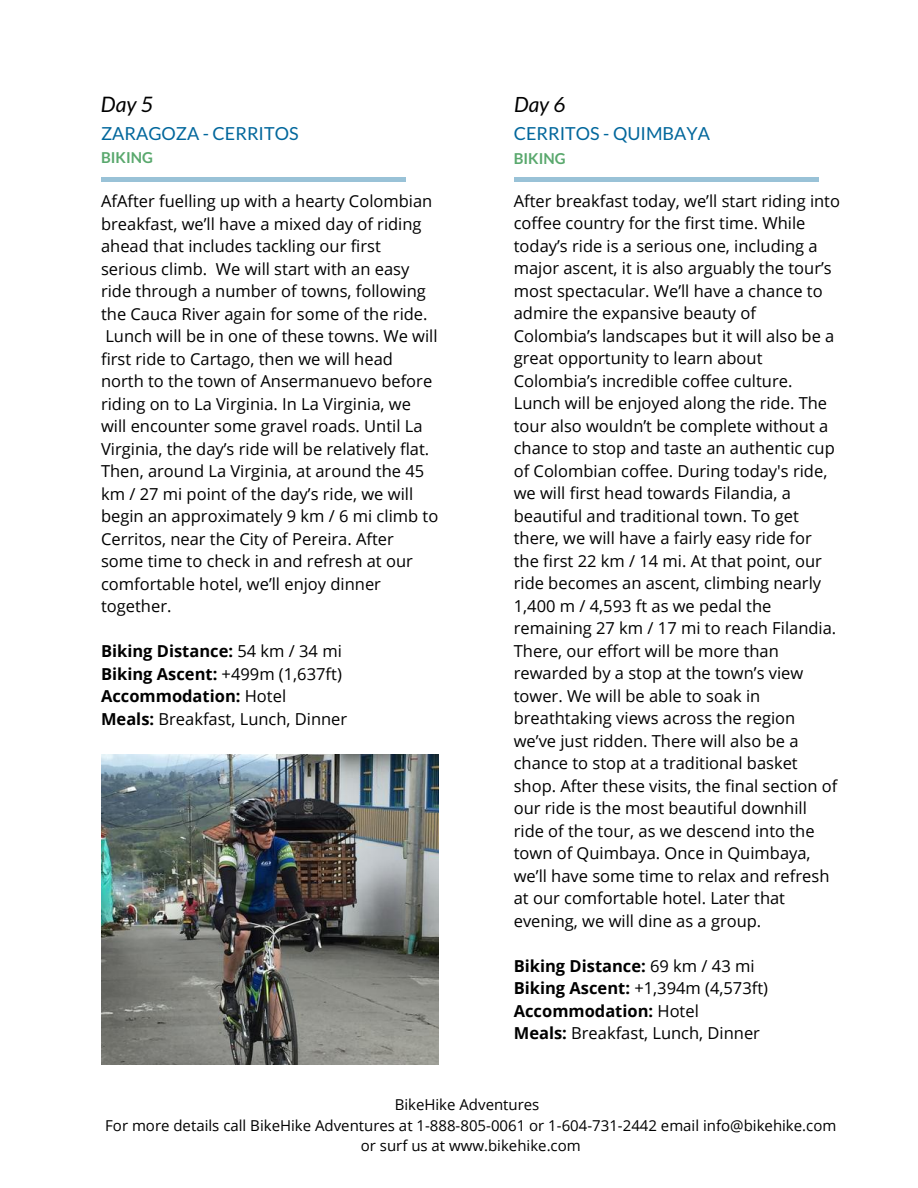
<style>
.page{position:relative;width:918px;height:1188px;background:#fff}
.page>*{position:absolute;margin:0;border:0;box-sizing:border-box;transform-origin:0 0}
.t1{font:italic 21.3px "Lato";color:#000}
.t2{font:italic 21px "Lato";color:#000}
.t3{font:18px "Lato";color:#02679c}
.t4{font:16.5px/22.5px "Open Sans";color:#000}
.t5{font:15px/20.2px "Open Sans";color:#000;text-align:center}
.t6{font:700 15px "Lato";color:#59a86d}
.s1{font-weight:700}
</style>
<div class="page">
<hr style="left:101px;top:178px;width:305px;height:3px;background:#02679c">
<hr style="left:514px;top:178px;width:305px;height:3px;background:#02679c">
<img style="left:101px;top:754px;width:338px;height:311px">
<p class="t1" style="left:101px;top:91px;width:54px">Day 5</p>
<p class="t3" style="left:101px;top:122px;width:199px">ZARAGOZA - CERRITOS</p>
<p class="t6" style="left:101px;top:148px;width:53px">BIKING</p>
<p class="t4" style="left:101px;top:190px;width:339px">AfAfter fuelling up with a hearty Colombian breakfast, we’ll have a mixed day of riding ahead that includes tackling our first serious climb. We will start with an easy ride through a number of towns, following the Cauca River again for some of the ride.<br>Lunch will be in one of these towns. We will first ride to Cartago, then we will head north to the town of Ansermanuevo before riding on to La Virginia. In La Virginia, we will encounter some gravel roads. Until La Virginia, the day’s ride will be relatively flat.<br>Then, around La Virginia, at around the 45 km / 27 mi point of the day’s ride, we will begin an approximately 9 km / 6 mi climb to Cerritos, near the City of Pereira. After some time to check in and refresh at our comfortable hotel, we’ll enjoy dinner together.</p>
<p class="t4" style="left:101px;top:640px;width:248px"><span class="s1">Biking Distance:</span> 54 km / 34 mi<br><span class="s1">Biking Ascent:</span> +499m (1,637ft)<br><span class="s1">Accommodation:</span> Hotel<br><span class="s1">Meals:</span> Breakfast, Lunch, Dinner</p>
<p class="t2" style="left:514px;top:91px;width:53px">Day 6</p>
<p class="t3" style="left:514px;top:122px;width:198px">CERRITOS - QUIMBAYA</p>
<p class="t6" style="left:514px;top:149px;width:53px">BIKING</p>
<p class="t4" style="left:514px;top:189px;width:328px">After breakfast today, we’ll start riding into coffee country for the first time. While today’s ride is a serious one, including a major ascent, it is also arguably the tour’s most spectacular. We’ll have a chance to admire the expansive beauty of Colombia’s landscapes but it will also be a great opportunity to learn about Colombia’s incredible coffee culture.<br>Lunch will be enjoyed along the ride. The tour also wouldn’t be complete without a chance to stop and taste an authentic cup of Colombian coffee. During today's ride, we will first head towards Filandia, a beautiful and traditional town. To get there, we will have a fairly easy ride for the first 22 km / 14 mi. At that point, our ride becomes an ascent, climbing nearly 1,400 m / 4,593 ft as we pedal the remaining 27 km / 17 mi to reach Filandia.<br>There, our effort will be more than rewarded by a stop at the town’s view tower. We will be able to soak in breathtaking views across the region we’ve just ridden. There will also be a chance to stop at a traditional basket shop. After these visits, the final section of our ride is the most beautiful downhill ride of the tour, as we descend into the town of Quimbaya. Once in Quimbaya, we’ll have some time to relax and refresh at our comfortable hotel. Later that evening, we will dine as a group.</p>
<p class="t4" style="left:514px;top:954px;width:256px"><span class="s1">Biking Distance:</span> 69 km / 43 mi<br><span class="s1">Biking Ascent:</span> +1,394m (4,573ft)<br><span class="s1">Accommodation:</span> Hotel<br><span class="s1">Meals:</span> Breakfast, Lunch, Dinner</p>
<p class="t5" style="left:105px;top:1095px;width:733px">BikeHike Adventures<br>For more details call BikeHike Adventures at 1-888-805-0061 or 1-604-731-2442 email info@bikehike.com or surf us at www.bikehike.com</p>
</div>
